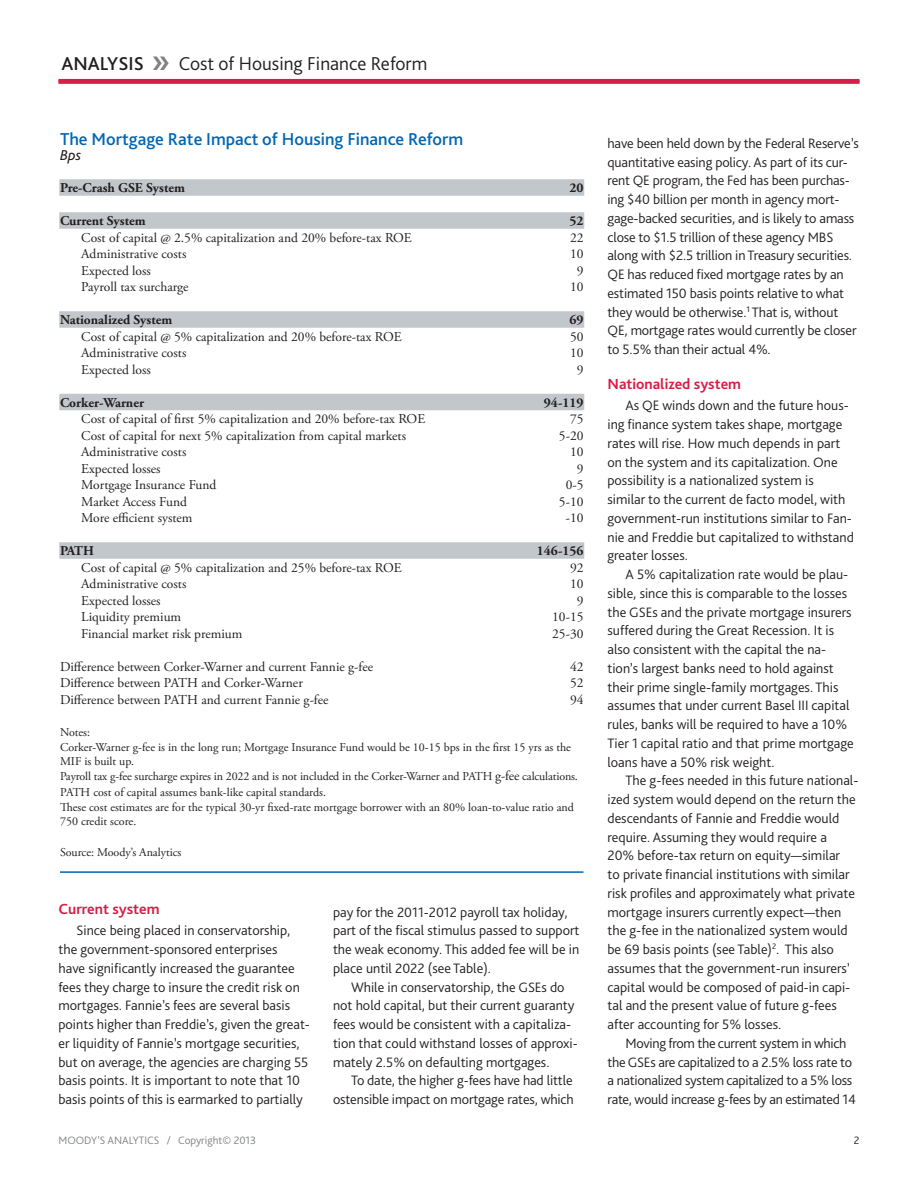
<style>
.page{position:relative;width:918px;height:1188px;background:#fff}
.page>*{position:absolute;margin:0;border:0;box-sizing:border-box;transform-origin:0 0}
.t1{font:300 19.5px "Bliss Pro";color:#231f20}
.t2{font:500 19.5px "Bliss Pro";color:#231f20}
.A-Table_Title{font:500 18px "Bliss Pro";color:#0166b3}
.A-Subhead{font:700 15.3px "Bliss Pro";color:#d81e48}
.A-Table_Title_units{font:italic 15px "Bliss Pro";color:#231f20}
.A-Body{font:300 14.25px/18.8px "Bliss Pro";color:#231f20}
.A-Body-2{font:300 14.25px/18.8px "Bliss Pro";letter-spacing:-.02em;color:#231f20}
.A-Table_Row{font:13.5px "Adobe Garamond Pro";color:#231f20}
.A-Table_Row-2{font:700 13.5px "Adobe Garamond Pro";color:#231f20}
.A-Table_Sources{font:12px/14.4px "Adobe Garamond Pro";color:#231f20}
.A-Table_Sources_w_Ru{font:12px "Adobe Garamond Pro";color:#231f20}
.t3{font:300 11.25px "Bliss Pro";color:#808285}
.t4{font:300 11.25px "Bliss Pro";color:#231f20}
.s1{font-size:13.5px}
</style>
<div class="page">
<hr style="left:58px;top:80px;width:802px;height:4px;background:#dd3c60">
<hr style="left:58px;top:79px;width:802px;height:4px;background:#d81e48">
<svg style="left:59px;top:179px;width:525px;height:380px"></svg>
<hr style="left:60px;top:871px;width:524px;height:2px;background:#0166b3">
<h1 class="t2" style="left:62px;top:51px;width:84px">ANALYSIS</h1>
<h1 class="t1" style="left:179px;top:51px;width:250px">Cost of Housing Finance Reform</h1>
<p class="A-Table_Title" style="left:60px;top:128px;width:405px">The Mortgage Rate Impact of Housing Finance Reform</p>
<p class="A-Table_Title_units" style="left:60px;top:146px;width:23px">Bps</p>
<p class="A-Table_Row-2" style="left:60px;top:180px;width:127px">Pre-Crash GSE System</p>
<p class="A-Table_Row-2" style="left:569px;top:180px;width:16px">20</p>
<p class="A-Table_Row-2" style="left:60px;top:213px;width:87px">Current System</p>
<p class="A-Table_Row-2" style="left:569px;top:213px;width:16px">52</p>
<p class="A-Table_Row" style="left:81px;top:230px;width:332px">Cost of capital @ 2.5% capitalization and 20% before-tax ROE</p>
<p class="A-Table_Row" style="left:570px;top:230px;width:15px">22</p>
<p class="A-Table_Row" style="left:81px;top:246px;width:107px">Administrative costs</p>
<p class="A-Table_Row" style="left:570px;top:246px;width:15px">10</p>
<p class="A-Table_Row" style="left:81px;top:263px;width:71px">Expected loss</p>
<p class="A-Table_Row" style="left:577px;top:263px;width:8px">9</p>
<p class="A-Table_Row" style="left:81px;top:279px;width:109px">Payroll tax surcharge</p>
<p class="A-Table_Row" style="left:570px;top:279px;width:15px">10</p>
<p class="A-Table_Row-2" style="left:60px;top:312px;width:114px">Nationalized System</p>
<p class="A-Table_Row-2" style="left:569px;top:312px;width:16px">69</p>
<p class="A-Table_Row" style="left:81px;top:329px;width:322px">Cost of capital @ 5% capitalization and 20% before-tax ROE</p>
<p class="A-Table_Row" style="left:570px;top:329px;width:15px">50</p>
<p class="A-Table_Row" style="left:81px;top:345px;width:107px">Administrative costs</p>
<p class="A-Table_Row" style="left:570px;top:345px;width:15px">10</p>
<p class="A-Table_Row" style="left:81px;top:362px;width:71px">Expected loss</p>
<p class="A-Table_Row" style="left:577px;top:362px;width:8px">9</p>
<p class="A-Table_Row-2" style="left:60px;top:395px;width:86px">Corker-Warner</p>
<p class="A-Table_Row-2" style="left:544px;top:395px;width:41px">94-119</p>
<p class="A-Table_Row" style="left:81px;top:411px;width:345px">Cost of capital of first 5% capitalization and 20% before-tax ROE</p>
<p class="A-Table_Row" style="left:570px;top:411px;width:15px">75</p>
<p class="A-Table_Row" style="left:81px;top:428px;width:326px">Cost of capital for next 5% capitalization from capital markets</p>
<p class="A-Table_Row" style="left:559px;top:428px;width:26px">5-20</p>
<p class="A-Table_Row" style="left:81px;top:444px;width:107px">Administrative costs</p>
<p class="A-Table_Row" style="left:570px;top:444px;width:15px">10</p>
<p class="A-Table_Row" style="left:81px;top:461px;width:81px">Expected losses</p>
<p class="A-Table_Row" style="left:577px;top:461px;width:8px">9</p>
<p class="A-Table_Row" style="left:81px;top:477px;width:137px">Mortgage Insurance Fund</p>
<p class="A-Table_Row" style="left:566px;top:477px;width:19px">0-5</p>
<p class="A-Table_Row" style="left:81px;top:494px;width:107px">Market Access Fund</p>
<p class="A-Table_Row" style="left:559px;top:494px;width:26px">5-10</p>
<p class="A-Table_Row" style="left:81px;top:510px;width:113px">More efficient system</p>
<p class="A-Table_Row" style="left:566px;top:510px;width:19px">-10</p>
<p class="A-Table_Row-2" style="left:60px;top:543px;width:35px">PATH</p>
<p class="A-Table_Row-2" style="left:537px;top:543px;width:48px">146-156</p>
<p class="A-Table_Row" style="left:81px;top:560px;width:322px">Cost of capital @ 5% capitalization and 25% before-tax ROE</p>
<p class="A-Table_Row" style="left:570px;top:560px;width:15px">92</p>
<p class="A-Table_Row" style="left:81px;top:576px;width:107px">Administrative costs</p>
<p class="A-Table_Row" style="left:570px;top:576px;width:15px">10</p>
<p class="A-Table_Row" style="left:81px;top:593px;width:81px">Expected losses</p>
<p class="A-Table_Row" style="left:577px;top:593px;width:8px">9</p>
<p class="A-Table_Row" style="left:81px;top:609px;width:101px">Liquidity premium</p>
<p class="A-Table_Row" style="left:552px;top:609px;width:33px">10-15</p>
<p class="A-Table_Row" style="left:81px;top:626px;width:163px">Financial market risk premium</p>
<p class="A-Table_Row" style="left:552px;top:626px;width:33px">25-30</p>
<p class="A-Table_Row" style="left:60px;top:659px;width:315px">Difference between Corker-Warner and current Fannie g-fee</p>
<p class="A-Table_Row" style="left:570px;top:659px;width:15px">42</p>
<p class="A-Table_Row" style="left:60px;top:675px;width:244px">Difference between PATH and Corker-Warner</p>
<p class="A-Table_Row" style="left:570px;top:675px;width:15px">52</p>
<p class="A-Table_Row" style="left:60px;top:692px;width:270px">Difference between PATH and current Fannie g-fee</p>
<p class="A-Table_Row" style="left:570px;top:692px;width:15px">94</p>
<p class="A-Table_Sources" style="left:60px;top:726px;width:32px">Notes:</p>
<p class="A-Table_Sources" style="left:60px;top:740px;width:513px">Corker-Warner g-fee is in the long run; Mortgage Insurance Fund would be 10-15 bps in the first 15 yrs as the<br>MIF is built up.</p>
<p class="A-Table_Sources" style="left:60px;top:770px;width:519px">Payroll tax g-fee surcharge expires in 2022 and is not included in the Corker-Warner and PATH <span class="s1">g-fee</span> calculations.</p>
<p class="A-Table_Sources" style="left:60px;top:786px;width:268px">PATH cost of capital assumes bank-like capital standards.</p>
<p class="A-Table_Sources" style="left:60px;top:800px;width:515px">These cost estimates are for the typical 30-yr fixed-rate mortgage borrower with an 80% loan-to-value ratio and<br>750 credit score.</p>
<p class="A-Table_Sources_w_Ru" style="left:60px;top:845px;width:123px">Source: Moody’s Analytics</p>
<p class="A-Subhead" style="left:58px;top:899px;width:103px">Current system</p>
<p class="A-Body" style="left:58px;top:921px;width:253px;text-indent:18px">Since being placed in conservatorship, the government-sponsored enterprises<br>have significantly increased the guarantee fees they charge to insure the credit risk on mortgages. Fannie’s fees are several basis points higher than Freddie’s, given the great&shy;er liquidity of Fannie’s mortgage securities, but on average, the agencies are charging 55 basis points. It is important to note that 10 basis points of this is earmarked to partially</p>
<p class="A-Body" style="left:333px;top:902px;width:248px">pay for the 2011-2012 payroll tax holiday, part of the fiscal stimulus passed to support the weak economy. This added fee will be in place until 2022 (see Table).</p>
<p class="A-Body" style="left:333px;top:977px;width:246px;text-indent:18px">While in conservatorship, the GSEs do not hold capital, but their current guaranty fees would be consistent with a capitaliza&shy;tion that could withstand losses of approxi&shy;mately 2.5% on defaulting mortgages.</p>
<p class="A-Body" style="left:333px;top:1071px;width:242px;text-align:right">To date, the higher g-fees have had little ostensible impact on mortgage rates, which</p>
<p class="A-Body" style="left:608px;top:133px;width:253px">have been held down by the Federal Reserve’s quantitative easing policy. As part of its cur&shy;rent QE program, the Fed has been purchas&shy;ing $40 billion per month in agency mort&shy;gage-backed securities, and is likely to amass close to $1.5 trillion of these agency MBS along with $2.5 trillion in Treasury securities.<br>QE has reduced fixed mortgage rates by an estimated 150 basis points relative to what they would be otherwise.<sup>1</sup> That is, without QE, mortgage rates would currently be closer to 5.5% than their actual 4%.</p>
<p class="A-Subhead" style="left:608px;top:374px;width:135px">Nationalized system</p>
<p class="A-Body" style="left:608px;top:396px;width:248px;text-indent:18px">As QE winds down and the future hous&shy;ing finance system takes shape, mortgage rates will rise. How much depends in part on the system and its capitalization. One possibility is a nationalized system is similar to the current de facto model, with government-run institutions similar to Fan&shy;nie and Freddie but capitalized to withstand greater losses.</p>
<p class="A-Body" style="left:608px;top:565px;width:248px;text-indent:18px">A 5% capitalization rate would be plau&shy;sible, since this is comparable to the losses the GSEs and the private mortgage insurers suffered during the Great Recession. It is also consistent with the capital the na&shy;tion’s largest banks need to hold against their prime single-family mortgages. This assumes that under current Basel III capital rules, banks will be required to have a 10% Tier 1 capital ratio and that prime mortgage loans have a 50% risk weight.</p>
<p class="A-Body" style="left:608px;top:771px;width:252px;text-indent:18px">The g-fees needed in this future national&shy;ized system would depend on the return the descendants of Fannie and Freddie would require. Assuming they would require a<br>20% before-tax return on equity—similar<br>to private financial institutions with similar risk profiles and approximately what private mortgage insurers currently expect—then the g-fee in the nationalized system would be 69 basis points (see Table)<sup>2</sup>. This also assumes that the government-run insurers’ capital would be composed of paid-in capi&shy;tal and the present value of future g-fees after accounting for 5% losses.</p>
<p class="A-Body-2" style="left:608px;top:1033px;width:250px;text-indent:18px">Moving from the current system in which the GSEs are capitalized to a 2.5% loss rate to a nationalized system capitalized to a 5% loss rate, would increase g-fees by an estimated 14</p>
<p class="t3" style="left:58px;top:1133px;width:199px">MOODY’S ANALYTICS / Copyright© 2013</p>
<p class="t4" style="left:854px;top:1133px;width:7px">2</p>
</div>
